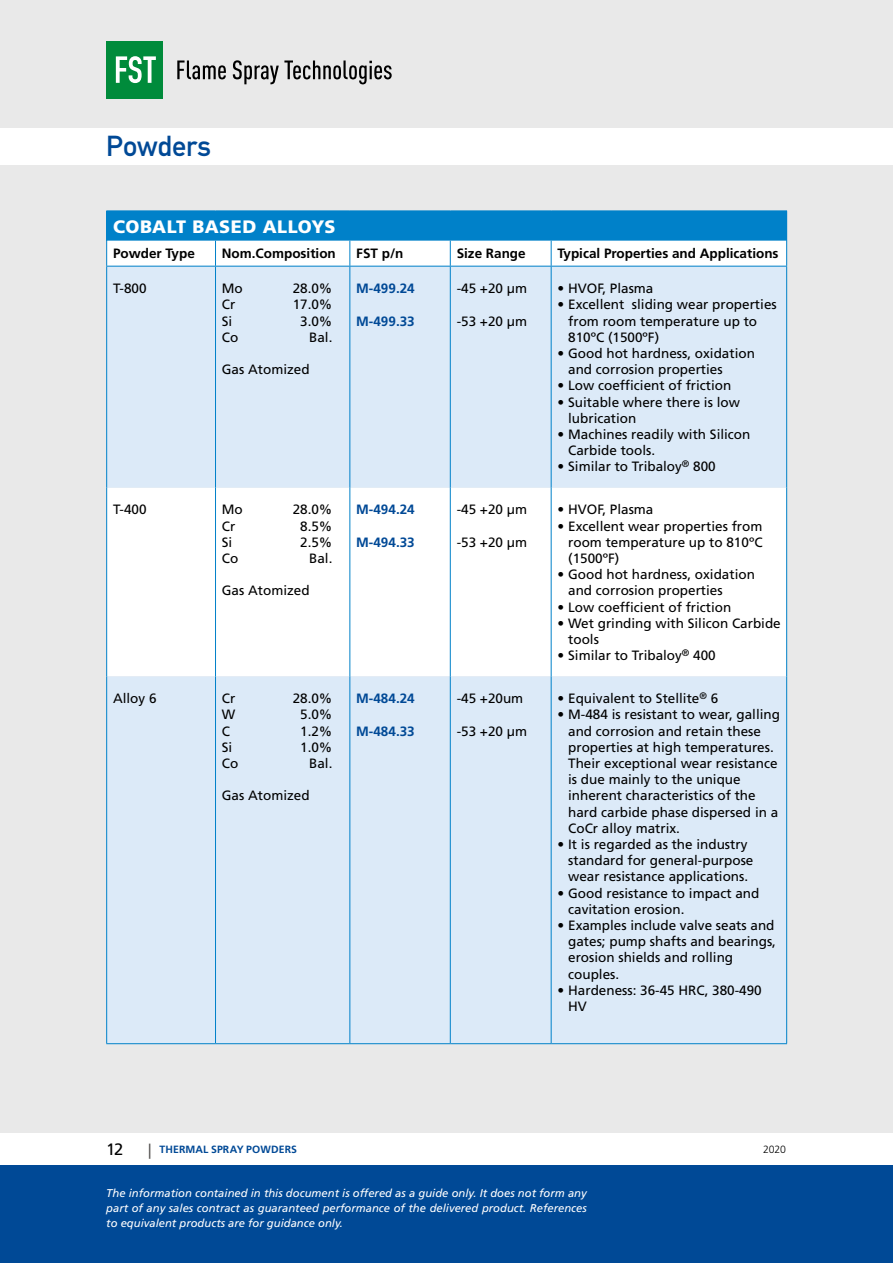
<style>
.page{position:relative;width:893px;height:1263px;background:#e9e9e9}
.page>*{position:absolute;margin:0;border:0;box-sizing:border-box;transform-origin:0 0}
.t1{font:28.5px "DIN Mittelschrift";letter-spacing:-.005em;color:#004996}
.t2{font:900 18px "Frutiger";letter-spacing:.02em;color:#fff}
.t3{font:16.5px "Frutiger";color:#000}
.t4{font:13.5px/16.2px "Frutiger";color:#000}
.t5{font:700 13.5px "Frutiger";color:#000}
.t6{font:700 13.5px "Frutiger";color:#004996}
.t7{font:italic 11.25px/15px "Frutiger";color:#fff;text-align:justify}
.t8{font:700 10.5px "Frutiger";letter-spacing:.01em;color:#004996}
.t9{font:300 10.5px "Frutiger";color:#000}
.s1{font-weight:400;font-size:15.15px;color:#565453}
</style>
<div class="page">
<div style="left:0;top:1148px;width:893px;height:115px;background:#004996"></div>
<div style="left:0;top:1134px;width:893px;height:31px;background:#fff"></div>
<div style="left:0;top:129px;width:893px;height:36px;background:#fff"></div>
<svg style="left:177px;top:60px;width:215px;height:24px"></svg>
<div style="left:106px;top:41px;width:57px;height:57px;background:#008b3b"></div>
<svg style="left:116px;top:56px;width:40px;height:27px"></svg>
<div style="left:107px;top:211px;width:680px;height:30px;background:#0081c9"></div>
<div style="left:107px;top:241px;width:679px;height:25px;background:#fff"></div>
<svg style="left:107px;top:267px;width:679px;height:776px;fill:#dceaf8"></svg>
<hr style="left:106px;top:210px;width:109px;height:1px;background:#0081c9">
<hr style="left:106px;top:211px;width:1px;height:30px;background:#0081c9">
<hr style="left:215px;top:210px;width:135px;height:1px;background:#0081c9">
<hr style="left:350px;top:210px;width:100px;height:1px;background:#0081c9">
<hr style="left:450px;top:210px;width:101px;height:1px;background:#0081c9">
<hr style="left:551px;top:210px;width:236px;height:1px;background:#0081c9">
<svg style="left:106px;top:241px;width:1px;height:25px"></svg>
<svg style="left:215px;top:241px;width:1px;height:25px"></svg>
<svg style="left:349px;top:241px;width:1px;height:25px"></svg>
<svg style="left:450px;top:241px;width:1px;height:25px"></svg>
<svg style="left:551px;top:241px;width:1px;height:25px"></svg>
<svg style="left:786px;top:241px;width:1px;height:25px"></svg>
<hr style="left:106px;top:266px;width:1px;height:222px;background:#0081c9">
<hr style="left:215px;top:266px;width:1px;height:222px;background:#0081c9">
<hr style="left:349px;top:266px;width:1px;height:222px;background:#0081c9">
<hr style="left:450px;top:266px;width:1px;height:222px;background:#0081c9">
<hr style="left:551px;top:266px;width:1px;height:222px;background:#0081c9">
<hr style="left:786px;top:266px;width:1px;height:222px;background:#0081c9">
<hr style="left:106px;top:488px;width:1px;height:188px;background:#0081c9">
<hr style="left:215px;top:488px;width:1px;height:188px;background:#0081c9">
<hr style="left:349px;top:488px;width:1px;height:188px;background:#0081c9">
<hr style="left:450px;top:488px;width:1px;height:188px;background:#0081c9">
<hr style="left:551px;top:488px;width:1px;height:188px;background:#0081c9">
<hr style="left:786px;top:488px;width:1px;height:188px;background:#0081c9">
<hr style="left:106px;top:676px;width:1px;height:367px;background:#0081c9">
<hr style="left:215px;top:676px;width:1px;height:367px;background:#0081c9">
<hr style="left:349px;top:676px;width:1px;height:367px;background:#0081c9">
<hr style="left:450px;top:676px;width:1px;height:367px;background:#0081c9">
<hr style="left:551px;top:676px;width:1px;height:367px;background:#0081c9">
<hr style="left:786px;top:676px;width:1px;height:367px;background:#0081c9">
<hr style="left:106px;top:266px;width:109px;height:1px;background:#0081c9">
<hr style="left:215px;top:266px;width:135px;height:1px;background:#0081c9">
<hr style="left:350px;top:266px;width:100px;height:1px;background:#0081c9">
<hr style="left:450px;top:266px;width:101px;height:1px;background:#0081c9">
<hr style="left:551px;top:266px;width:236px;height:1px;background:#0081c9">
<hr style="left:106px;top:1043px;width:109px;height:1px;background:#0081c9">
<hr style="left:215px;top:1043px;width:135px;height:1px;background:#0081c9">
<hr style="left:350px;top:1043px;width:100px;height:1px;background:#0081c9">
<hr style="left:450px;top:1043px;width:101px;height:1px;background:#0081c9">
<hr style="left:551px;top:1043px;width:236px;height:1px;background:#0081c9">
<h1 class="t1" style="left:106px;top:130px;width:106px">Powders</h1>
<h2 class="t2" style="left:113px;top:216px;width:224px">COBALT BASED ALLOYS</h2>
<p class="t5" style="left:113px;top:246px;width:83px">Powder Type</p>
<p class="t5" style="left:222px;top:246px;width:115px">Nom.Composition</p>
<p class="t5" style="left:356px;top:246px;width:49px">FST p/n</p>
<p class="t5" style="left:457px;top:246px;width:71px">Size Range</p>
<p class="t5" style="left:557px;top:246px;width:223px">Typical Properties and Applications</p>
<p class="t4" style="left:113px;top:280px;width:35px">T-800</p>
<p class="t4" style="left:222px;top:280px;width:22px">Mo</p>
<p class="t4" style="left:293px;top:280px;width:41px">28.0%</p>
<p class="t4" style="left:222px;top:297px;width:15px">Cr</p>
<p class="t4" style="left:293px;top:297px;width:41px">17.0%</p>
<p class="t4" style="left:222px;top:313px;width:12px">Si</p>
<p class="t4" style="left:300px;top:313px;width:34px">3.0%</p>
<p class="t4" style="left:222px;top:329px;width:18px">Co</p>
<p class="t4" style="left:309px;top:329px;width:25px">Bal.</p>
<p class="t4" style="left:222px;top:361px;width:89px">Gas Atomized</p>
<p class="t4" style="left:557px;top:280px;width:97px">• HVOF, Plasma</p>
<p class="t4" style="left:568px;top:297px;width:210px;text-indent:-11px">• Excellent sliding wear properties from room temperature up to<br>810ºC (1500ºF)</p>
<p class="t4" style="left:568px;top:345px;width:188px;text-indent:-11px">• Good hot hardness, oxidation and corrosion properties</p>
<p class="t4" style="left:557px;top:378px;width:175px">• Low coefficient of friction</p>
<p class="t4" style="left:568px;top:394px;width:173px;text-indent:-11px">• Suitable where there is low lubrication</p>
<p class="t4" style="left:568px;top:426px;width:184px;text-indent:-11px">• Machines readily with Silicon<br>Carbide tools.</p>
<p class="t4" style="left:557px;top:459px;width:160px">• Similar to Tribaloy<sup>®</sup> 800</p>
<p class="t6" style="left:356px;top:281px;width:60px">M-499.24</p>
<p class="t6" style="left:356px;top:313px;width:60px">M-499.33</p>
<p class="t4" style="left:457px;top:280px;width:72px">-45 +20 µm</p>
<p class="t4" style="left:457px;top:313px;width:72px">-53 +20 µm</p>
<p class="t4" style="left:113px;top:502px;width:35px">T-400</p>
<p class="t4" style="left:222px;top:502px;width:22px">Mo</p>
<p class="t4" style="left:293px;top:502px;width:41px">28.0%</p>
<p class="t4" style="left:222px;top:518px;width:15px">Cr</p>
<p class="t4" style="left:300px;top:518px;width:34px">8.5%</p>
<p class="t4" style="left:222px;top:534px;width:12px">Si</p>
<p class="t4" style="left:300px;top:534px;width:34px">2.5%</p>
<p class="t4" style="left:222px;top:550px;width:18px">Co</p>
<p class="t4" style="left:309px;top:550px;width:25px">Bal.</p>
<p class="t4" style="left:222px;top:583px;width:89px">Gas Atomized</p>
<p class="t6" style="left:356px;top:502px;width:60px">M-494.24</p>
<p class="t6" style="left:356px;top:534px;width:60px">M-494.33</p>
<p class="t4" style="left:113px;top:690px;width:45px">Alloy 6</p>
<p class="t4" style="left:222px;top:690px;width:15px">Cr</p>
<p class="t4" style="left:293px;top:690px;width:41px">28.0%</p>
<p class="t4" style="left:222px;top:706px;width:15px">W</p>
<p class="t4" style="left:300px;top:706px;width:34px">5.0%</p>
<p class="t4" style="left:222px;top:723px;width:10px">C</p>
<p class="t4" style="left:300px;top:723px;width:34px">1.2%</p>
<p class="t4" style="left:222px;top:739px;width:12px">Si</p>
<p class="t4" style="left:300px;top:739px;width:34px">1.0%</p>
<p class="t4" style="left:222px;top:755px;width:18px">Co</p>
<p class="t4" style="left:309px;top:755px;width:25px">Bal.</p>
<p class="t4" style="left:222px;top:787px;width:89px">Gas Atomized</p>
<p class="t6" style="left:356px;top:690px;width:60px">M-484.24</p>
<p class="t6" style="left:356px;top:723px;width:60px">M-484.33</p>
<p class="t4" style="left:457px;top:502px;width:72px">-45 +20 µm</p>
<p class="t4" style="left:457px;top:534px;width:72px">-53 +20 µm</p>
<p class="t4" style="left:457px;top:690px;width:68px">-45 +20um</p>
<p class="t4" style="left:457px;top:723px;width:72px">-53 +20 µm</p>
<p class="t4" style="left:557px;top:502px;width:97px">• HVOF, Plasma</p>
<p class="t4" style="left:568px;top:518px;width:196px;text-align:justify;text-indent:-11px">• Excellent wear properties from room temperature up to 810ºC (1500ºF)</p>
<p class="t4" style="left:568px;top:566px;width:188px;text-indent:-11px">• Good hot hardness, oxidation and corrosion properties</p>
<p class="t4" style="left:557px;top:599px;width:175px">• Low coefficient of friction</p>
<p class="t4" style="left:568px;top:615px;width:214px;text-indent:-11px">• Wet grinding with Silicon Carbide tools</p>
<p class="t4" style="left:557px;top:647px;width:160px">• Similar to Tribaloy<sup>®</sup> 400</p>
<p class="t4" style="left:557px;top:690px;width:162px">• Equivalent to Stellite<sup>®</sup> 6</p>
<p class="t4" style="left:568px;top:706px;width:213px;text-indent:-11px">• M-484 is resistant to wear, galling and corrosion and retain these properties at high temperatures.<br>Their exceptional wear resistance is due mainly to the unique inherent characteristics of the hard carbide phase dispersed in a<br>CoCr alloy matrix.</p>
<p class="t4" style="left:568px;top:836px;width:187px;text-indent:-11px">• It is regarded as the industry standard for general-purpose wear resistance applications.</p>
<p class="t4" style="left:568px;top:885px;width:193px;text-indent:-11px">• Good resistance to impact and cavitation erosion.</p>
<p class="t4" style="left:568px;top:917px;width:209px;text-indent:-11px">• Examples include valve seats and gates; pump shafts and bearings, erosion shields and rolling couples.</p>
<p class="t4" style="left:568px;top:982px;width:195px;text-indent:-11px">• Hardeness: 36-45 HRC, 380-490<br>HV</p>
<p class="t3" style="left:106px;top:1140px;width:19px">12</p>
<p class="t8" style="left:148px;top:1143px;width:150px"><span class="s1">|</span> THERMAL SPRAY POWDERS</p>
<p class="t9" style="left:763px;top:1143px;width:24px">2020</p>
<p class="t7" style="left:106px;top:1186px;width:482px">The information contained in this document is offered as a guide only. It does not form any part of any sales contract as guaranteed performance of the delivered product. References to equivalent products are for guidance only.</p>
</div>
